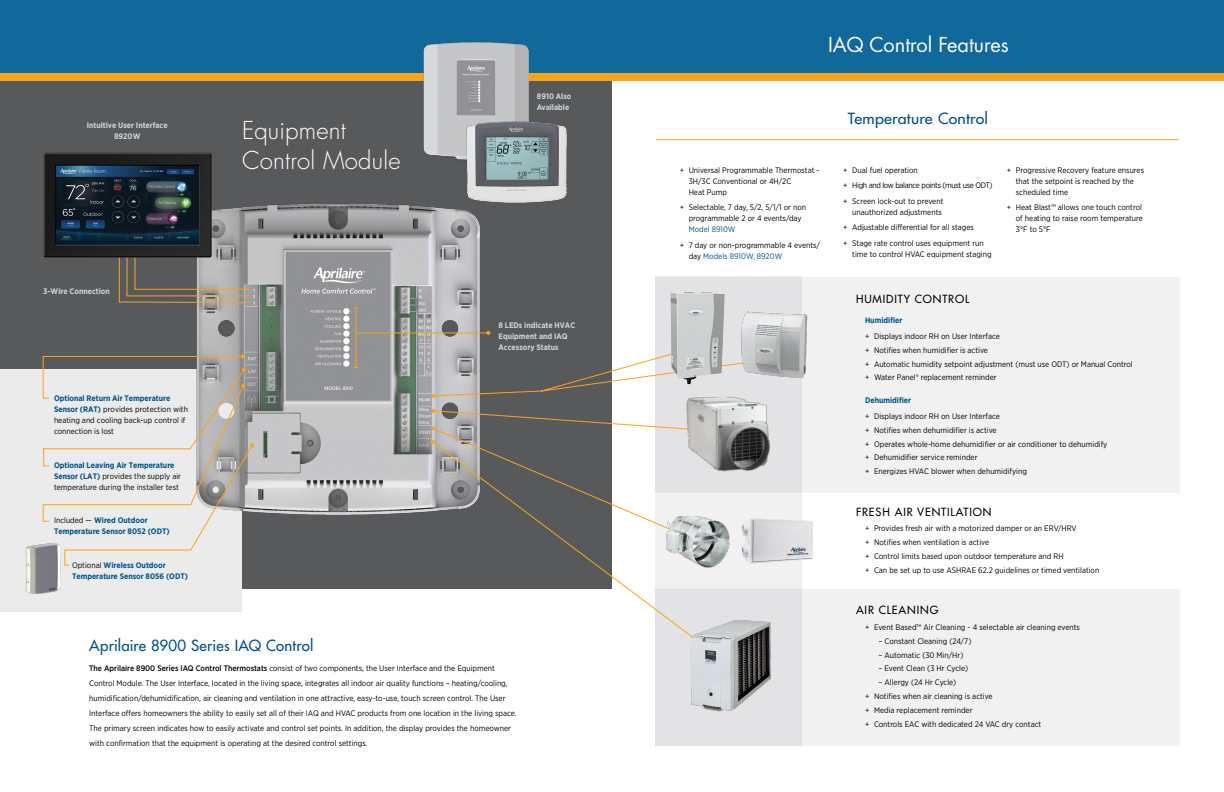
<style>
.page{position:relative;width:1224px;height:792px;background:#fff}
.page>*{position:absolute;margin:0;border:0;box-sizing:border-box;transform-origin:0 0}
.t1{font:300 24px/30px "Futura LT Pro";letter-spacing:.01em;color:#fff}
.t2{font:20px "Futura LT Pro";color:#fff}
.t3{font:500 15px "Futura LT Pro";letter-spacing:.01em;color:#005288}
.t4{font:500 15px "Futura LT Pro";letter-spacing:.01em;color:#005288;scale:1.06 1}
.t5{font:500 11px "Futura LT Pro";letter-spacing:.08em;color:#000}
.t6{font:8px/13.9px "Gotham Narrow";color:#000}
.t7{font:700 8px/11px "Gotham Narrow";color:#005288}
.t8{font:700 8px/11px "Gotham Narrow";color:#d1d3d4}
.t9{font:8px/15.5px "Gotham Narrow";letter-spacing:-.02em;color:#000}
.t10{font:8px "Gotham Narrow";color:#005288}
.s1{font-weight:700;color:#005288}
.s2{font-weight:400;color:#000}
.s3{font-weight:500}
.s4{color:#005288}
</style>
<div class="page">
<div style="left:0;top:78px;width:612px;height:511px;background:#58595b"></div>
<div style="left:0;top:369px;width:242px;height:243px;background:#ebebec"></div>
<div style="left:655px;top:277px;width:147px;height:469px;background:#f1f1f2"></div>
<div style="left:655px;top:277px;width:525px;height:216px;background:#f1f1f2"></div>
<div style="left:655px;top:589px;width:525px;height:157px;background:#f1f1f2"></div>
<div style="left:0;top:73px;width:1224px;height:8px;background:#faa41a"></div>
<div style="left:0;top:0;width:1224px;height:73px;background:#10689b"></div>
<img style="left:197px;top:204px;width:284px;height:311px">
<svg style="left:554px;top:479px;width:171px;height:183px"></svg>
<svg style="left:431px;top:409px;width:282px;height:125px"></svg>
<img style="left:742px;top:519px;width:71px;height:45px">
<img style="left:25px;top:544px;width:36px;height:50px">
<svg style="left:42px;top:355px;width:212px;height:211px"></svg>
<svg style="left:118px;top:207px;width:133px;height:97px"></svg>
<img style="left:423px;top:42px;width:106px;height:119px">
<img style="left:465px;top:120px;width:102px;height:87px">
<hr style="left:356px;top:332px;width:132px;height:1px;background:#faa41a">
<svg style="left:486px;top:331px;width:4px;height:4px"></svg>
<hr style="left:355px;top:308px;width:1px;height:60px;background:#faa41a">
<img style="left:665px;top:516px;width:64px;height:51px">
<svg style="left:431px;top:349px;width:328px;height:49px"></svg>
<img style="left:737px;top:307px;width:71px;height:77px">
<img style="left:670px;top:292px;width:14px;height:83px">
<img style="left:682px;top:389px;width:92px;height:90px">
<img style="left:43px;top:152px;width:172px;height:112px">
<img style="left:688px;top:619px;width:86px;height:105px">
<hr style="left:656px;top:139px;width:523px;height:1px;background:#faa41a">
<p class="t8" style="left:87px;top:120px;width:83px;text-align:center">Intuitive User Interface<br>8920W</p>
<p class="t8" style="left:43px;top:286px;width:68px">3-Wire Connection</p>
<p class="t6" style="left:54px;top:393px;width:136px;line-height:11px"><span class="s1">Optional Return Air Temperature<br>Sensor (RAT)</span> provides protection with heating and cooling back-up control if connection is lost</p>
<p class="t6" style="left:54px;top:459px;width:129px;line-height:11px"><span class="s1">Optional Leaving Air Temperature<br>Sensor (LAT)</span> provides the supply air temperature during the installer test</p>
<p class="t7" style="left:54px;top:515px;width:117px"><span class="s2">Included —</span> Wired Outdoor<br>Temperature Sensor 8052 (ODT)</p>
<p class="t7" style="left:72px;top:559px;width:118px"><span class="s2">Optional</span> Wireless Outdoor<br>Temperature Sensor 8056 (ODT)</p>
<h1 class="t1" style="left:242px;top:116px;width:160px">Equipment<br>Control Module</h1>
<p class="t8" style="left:537px;top:91px;width:36px">8910 Also<br>Available</p>
<p class="t8" style="left:499px;top:319px;width:78px">8 LEDs indicate HVAC<br>Equipment and IAQ<br>Accessory Status</p>
<h3 class="t3" style="left:89px;top:634px;width:226px">Aprilaire 8900 Series IAQ Control</h3>
<p class="t6" style="left:89px;top:660px;width:429px;line-height:15px"><span class="s3">The Aprilaire 8900 Series IAQ Control Thermostats</span> consist of two components, the User Interface and the Equipment Control Module. The User Interface, located in the living space, integrates all indoor air quality functions – heating/cooling, humidification/dehumidification, air cleaning and ventilation in one attractive, easy-to-use, touch screen control. The User Interface offers homeowners the ability to easily set all of their IAQ and HVAC products from one location in the living space.<br>The primary screen indicates how to easily activate and control set points. In addition, the display provides the homeowner with confirmation that the equipment is operating at the desired control settings.</p>
<h2 class="t2" style="left:828px;top:31px;width:182px">IAQ Control Features</h2>
<p class="t6" style="left:689px;top:164px;width:132px;line-height:11px;text-indent:-9px">+ Universal Programmable Thermostat -<br>3H/3C Conventional or 4H/2C<br>Heat Pump</p>
<p class="t6" style="left:680px;top:202px;width:128px;line-height:11px;text-align:center">+ Selectable, 7 day, 5/2, 5/1/1 or non programmable 2 or 4 events/day</p>
<p class="t10" style="left:689px;top:224px;width:48px">Model 8910W</p>
<p class="t6" style="left:689px;top:239px;width:133px;line-height:11px;text-indent:-9px">+ 7 day or non-programmable 4 events/ day <span class="s4">Models 8910W, 8920W</span></p>
<h3 class="t4" style="left:848px;top:107px;width:134px">Temperature Control</h3>
<p class="t9" style="left:843px;top:162px;width:151px">+ Dual fuel operation<br>+ High and low balance points (must use ODT) + Screen lock-out to prevent</p>
<p class="t6" style="left:843px;top:204px;width:142px;line-height:15.5px;text-indent:9px">unauthorized adjustments<br>+ Adjustable differential for all stages<br>+ Stage rate control uses equipment run</p>
<p class="t6" style="left:852px;top:247px;width:141px">time to control HVAC equipment staging</p>
<p class="t6" style="left:1016px;top:164px;width:130px;line-height:11px;text-indent:-9px">+ Progressive Recovery feature ensures that the setpoint is reached by the scheduled time</p>
<p class="t6" style="left:1016px;top:202px;width:129px;line-height:11px;text-align:justify;text-indent:-9px">+ Heat Blast™ allows one touch control of heating to raise room temperature 3°F to 5°F</p>
<h3 class="t5" style="left:856px;top:291px;width:115px">HUMIDITY CONTROL</h3>
<p class="t7" style="left:865px;top:315px;width:39px">Humidifier</p>
<p class="t6" style="left:865px;top:329px;width:269px">+ Displays indoor RH on User Interface<br>+ Notifies when humidifier is active<br>+ Automatic humidity setpoint adjustment (must use ODT) or Manual Control + Water Panel® replacement reminder</p>
<p class="t7" style="left:865px;top:395px;width:48px">Dehumidifier</p>
<p class="t6" style="left:865px;top:409px;width:244px">+ Displays indoor RH on User Interface<br>+ Notifies when dehumidifier is active<br>+ Operates whole-home dehumidifier or air conditioner to dehumidify + Dehumidifier service reminder<br>+ Energizes HVAC blower when dehumidifying</p>
<h3 class="t5" style="left:856px;top:504px;width:137px">FRESH AIR VENTILATION</h3>
<p class="t6" style="left:865px;top:521px;width:236px">+ Provides fresh air with a motorized damper or an ERV/HRV<br>+ Notifies when ventilation is active<br>+ Control limits based upon outdoor temperature and RH<br>+ Can be set up to use ASHRAE 62.2 guidelines or timed ventilation</p>
<h3 class="t5" style="left:856px;top:602px;width:84px">AIR CLEANING</h3>
<p class="t6" style="left:865px;top:620px;width:216px">+ Event Based™ Air Cleaning - 4 selectable air cleaning events</p>
<p class="t6" style="left:879px;top:634px;width:94px">– Constant Cleaning (24/7)</p>
<p class="t6" style="left:879px;top:648px;width:86px">– Automatic (30 Min/Hr)</p>
<p class="t6" style="left:879px;top:661px;width:91px">– Event Clean (3 Hr Cycle)</p>
<p class="t6" style="left:865px;top:675px;width:178px;text-indent:14px">– Allergy (24 Hr Cycle)<br>+ Notifies when air cleaning is active<br>+ Media replacement reminder<br>+ Controls EAC with dedicated 24 VAC dry contact</p>
</div>
